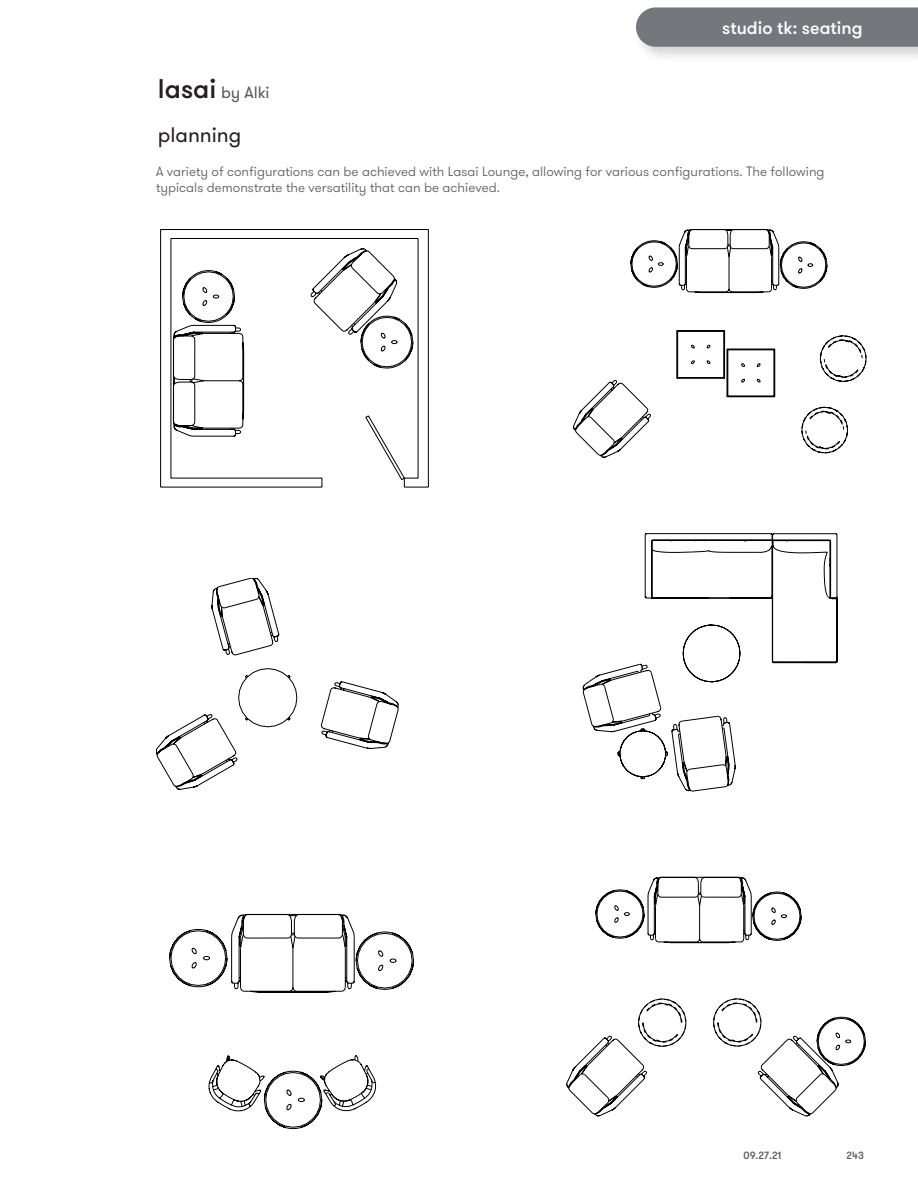
<style>
.page{position:relative;width:918px;height:1188px;background:#fff}
.page>*{position:absolute;margin:0;border:0;box-sizing:border-box;transform-origin:0 0}
.t1{font:21px "GT Walsheim Pro";color:#231f20}
.t2{font:500 18px "GT Walsheim Pro";color:#fff}
.t3{font:16.5px "GT Walsheim Pro";color:#58595b}
.t4{font:300 13.5px/16.2px "GT Walsheim Pro";color:#58595b}
.t5{font:500 10.5px "GT Walsheim Pro";color:#58595b}
.s1{font-weight:500;font-size:27px;color:#231f20}
</style>
<div class="page">
<div style="left:633px;top:4px;width:285px;height:59px;background:#231f20;opacity:.2"></div>
<div style="left:636px;top:7px;width:282px;height:40px;background:#74777b"></div>
<svg style="left:156px;top:578px;width:242px;height:211px"></svg>
<svg style="left:685px;top:534px;width:152px;height:257px"></svg>
<svg style="left:583px;top:534px;width:247px;height:256px"></svg>
<svg style="left:574px;top:336px;width:292px;height:121px"></svg>
<svg style="left:586px;top:230px;width:263px;height:217px"></svg>
<svg style="left:161px;top:230px;width:267px;height:257px"></svg>
<svg style="left:170px;top:914px;width:244px;height:76px"></svg>
<svg style="left:195px;top:915px;width:195px;height:214px"></svg>
<svg style="left:567px;top:877px;width:298px;height:239px"></svg>
<p class="t3" style="left:158px;top:82px;width:113px"><span class="s1">lasai</span> by Alki</p>
<h1 class="t1" style="left:158px;top:122px;width:85px">planning</h1>
<h2 class="t2" style="left:722px;top:17px;width:142px">studio tk: seating</h2>
<p class="t4" style="left:156px;top:163px;width:670px">A variety of configurations can be achieved with Lasai Lounge, allowing for various configurations. The following typicals demonstrate the versatility that can be achieved.</p>
<p class="t5" style="left:744px;top:1149px;width:39px">09.27.21</p>
<p class="t5" style="left:847px;top:1149px;width:19px">243</p>
</div>
